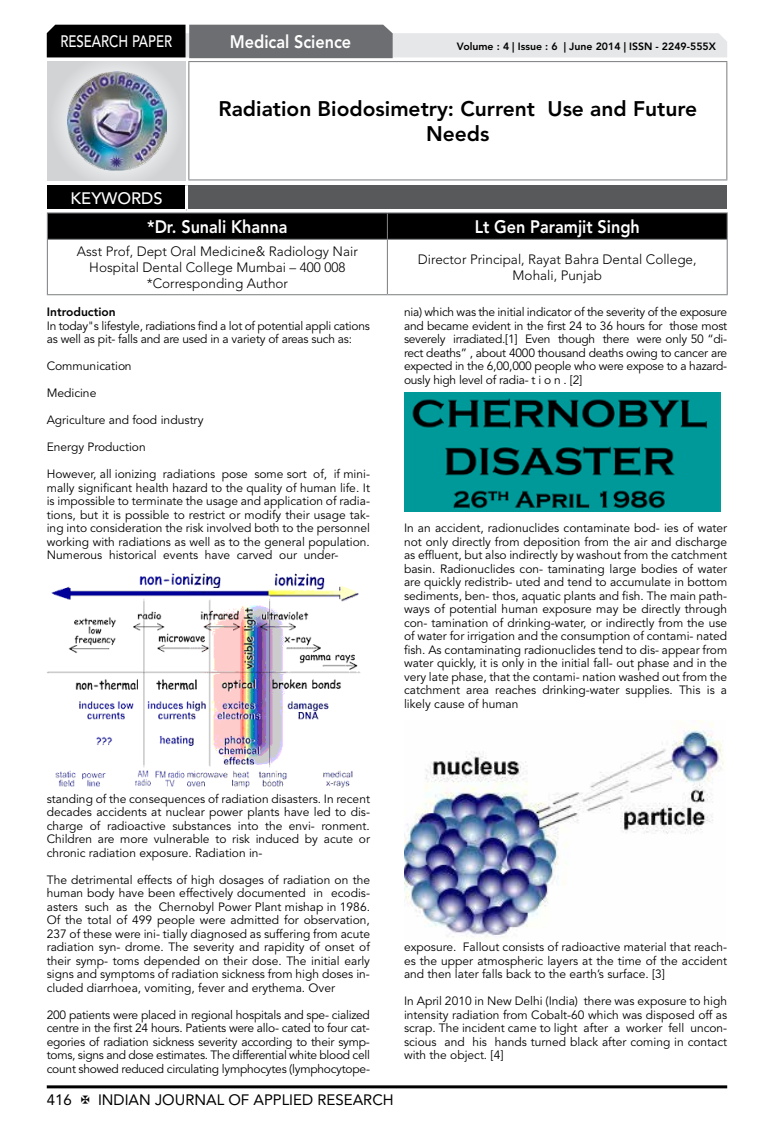
<style>
.page{position:relative;width:774px;height:1136px;background:#fff}
.page>*{position:absolute;margin:0;border:0;box-sizing:border-box;transform-origin:0 0}
.t1{font:800 21px/25.2px "Avenir LT Std";color:#000;text-align:center}
.t2{font:800 18px "Avenir LT Std";color:#fff;scale:.9 1}
.t3{font:500 16.5px "Avenir LT Std";color:#fff;scale:.8 1}
.t4{font:500 16.5px "Avenir LT Std";color:#fff}
.t5{font:15px "Avenir LT Std";color:#000}
.t6{font:300 13.5px/16.2px "Avenir LT Std";color:#000;text-align:center}
.t7{font:12px/13.5px "Avenir LT Std";color:#000;text-align:justify}
.t8{font:12px/13.5px "Avenir LT Std";letter-spacing:-.02em;color:#000}
.t9{font:800 12px "Avenir LT Std";color:#000}
.t10{font:800 10.5px "Avenir LT Std";color:#000}
</style>
<div class="page">
<hr style="left:47px;top:1085px;width:680px;height:3px;background:#000">
<div style="left:48px;top:62px;width:137px;height:118px;background:linear-gradient(to right,#d9dadb,#d9dadb)"></div>
<img style="left:68px;top:71px;width:99px;height:100px">
<svg style="left:47px;top:25px;width:680px;height:33px;background:#979899"></svg>
<hr style="left:188px;top:61px;width:539px;height:1px;background:#808285">
<hr style="left:188px;top:62px;width:1px;height:117px;background:#808285">
<hr style="left:726px;top:62px;width:1px;height:117px;background:#808285">
<hr style="left:188px;top:179px;width:539px;height:1px;background:#808285">
<hr style="left:47px;top:212px;width:340px;height:1px;background:#808285">
<hr style="left:387px;top:212px;width:341px;height:1px;background:#808285">
<svg style="left:47px;top:213px;width:681px;height:26px;background:#030404"></svg>
<hr style="left:47px;top:239px;width:340px;height:1px;background:#808285">
<hr style="left:47px;top:240px;width:1px;height:54px;background:#808285">
<hr style="left:387px;top:239px;width:341px;height:1px;background:#808285">
<hr style="left:387px;top:240px;width:1px;height:54px;background:#808285">
<hr style="left:727px;top:240px;width:1px;height:54px;background:#808285">
<hr style="left:47px;top:294px;width:340px;height:1px;background:#808285">
<hr style="left:387px;top:294px;width:341px;height:1px;background:#808285">
<div style="left:47px;top:185px;width:139px;height:25px;background:#000"></div>
<div style="left:186px;top:185px;width:541px;height:25px;background:#58595b"></div>
<hr style="left:185px;top:185px;width:3px;height:24px;background:#fff">
<hr style="left:47px;top:209px;width:139px;height:3px;background:#fff">
<hr style="left:186px;top:209px;width:541px;height:3px;background:#fff">
<img style="left:47px;top:573px;width:314px;height:215px">
<img style="left:404px;top:392px;width:316px;height:119px">
<img style="left:404px;top:720px;width:320px;height:218px">
<h3 class="t3" style="left:60px;top:32px;width:139px">RESEARCH PAPER</h3>
<h3 class="t4" style="left:71px;top:189px;width:94px">KEYWORDS</h3>
<h2 class="t2" style="left:230px;top:31px;width:136px">Medical Science</h2>
<p class="t10" style="left:457px;top:41px;width:261px">Volume : 4 | Issue : 6 | June 2014 | ISSN - 2249-555X</p>
<h1 class="t1" style="left:218px;top:96px;width:480px">Radiation Biodosimetry: Current Use and Future<br>Needs</h1>
<h2 class="t2" style="left:147px;top:216px;width:158px">*Dr. Sunali Khanna</h2>
<h2 class="t2" style="left:475px;top:216px;width:185px">Lt Gen Paramjit Singh</h2>
<p class="t6" style="left:77px;top:243px;width:282px">Asst Prof, Dept Oral Medicine&amp; Radiology Nair<br>Hospital Dental College Mumbai – 400 008 *Corresponding Author</p>
<p class="t6" style="left:418px;top:251px;width:280px">Director Principal, Rayat Bahra Dental College,<br>Mohali, Punjab</p>
<p class="t9" style="left:47px;top:305px;width:70px">Introduction</p>
<p class="t8" style="left:47px;top:319px;width:325px">In today"s lifestyle, radiations find a lot of potential appli cations as well as pit- falls and are used in a variety of areas such as:</p>
<p class="t7" style="left:47px;top:359px;width:86px">Communication</p>
<p class="t7" style="left:47px;top:386px;width:51px">Medicine</p>
<p class="t7" style="left:47px;top:413px;width:158px">Agriculture and food industry</p>
<p class="t7" style="left:47px;top:440px;width:100px">Energy Production</p>
<p class="t7" style="left:47px;top:467px;width:325px">However, all ionizing radiations pose some sort of, if mini&shy;mally significant health hazard to the quality of human life. It is impossible to terminate the usage and application of radia&shy;tions, but it is possible to restrict or modify their usage tak&shy;ing into consideration the risk involved both to the personnel working with radiations as well as to the general population.<br>Numerous historical events have carved our under-</p>
<p class="t7" style="left:404px;top:305px;width:325px">nia) which was the initial indicator of the severity of the exposure and became evident in the first 24 to 36 hours for those most severely irradiated.[1] Even though there were only 50 “di&shy;rect deaths” , about 4000 thousand deaths owing to cancer are expected in the 6,00,000 people who were expose to a hazard&shy;ously high level of radia- t i o n . [2]</p>
<p class="t7" style="left:404px;top:521px;width:325px">In an accident, radionuclides contaminate bod- ies of water not only directly from deposition from the air and discharge as effluent, but also indirectly by washout from the catchment basin. Radionuclides con- taminating large bodies of water are quickly redistrib- uted and tend to accumulate in bottom sediments, ben- thos, aquatic plants and fish. The main path&shy;ways of potential human exposure may be directly through con- tamination of drinking-water, or indirectly from the use of water for irrigation and the consumption of contami- nated fish. As contaminating radionuclides tend to dis- appear from water quickly, it is only in the initial fall- out phase and in the very late phase, that the contami- nation washed out from the catchment area reaches drinking-water supplies. This is a likely cause of human</p>
<p class="t7" style="left:47px;top:791px;width:325px">standing of the consequences of radiation disasters. In recent decades accidents at nuclear power plants have led to dis&shy;charge of radioactive substances into the envi- ronment.<br>Children are more vulnerable to risk induced by acute or chronic radiation exposure. Radiation in-</p>
<p class="t7" style="left:47px;top:872px;width:325px">The detrimental effects of high dosages of radiation on the human body have been effectively documented in ecodis&shy;asters such as the Chernobyl Power Plant mishap in 1986.<br>Of the total of 499 people were admitted for observation, 237 of these were ini- tially diagnosed as suffering from acute radiation syn- drome. The severity and rapidity of onset of their symp- toms depended on their dose. The initial early signs and symptoms of radiation sickness from high doses in&shy;cluded diarrhoea, vomiting, fever and erythema. Over</p>
<p class="t7" style="left:47px;top:1007px;width:325px">200 patients were placed in regional hospitals and spe- cialized centre in the first 24 hours. Patients were allo- cated to four cat&shy;egories of radiation sickness severity according to their symp&shy;toms, signs and dose estimates. The differential white blood cell count showed reduced circulating lymphocytes (lymphocytope-</p>
<p class="t5" style="left:47px;top:1090px;width:27px">416</p>
<p class="t5" style="left:98px;top:1090px;width:297px">INDIAN JOURNAL OF APPLIED RESEARCH</p>
<p class="t7" style="left:404px;top:940px;width:325px">exposure. Fallout consists of radioactive material that reach&shy;es the upper atmospheric layers at the time of the accident and then later falls back to the earth’s surface. [3]</p>
<p class="t7" style="left:404px;top:994px;width:325px">In April 2010 in New Delhi (India) there was exposure to high intensity radiation from Cobalt-60 which was disposed off as scrap. The incident came to light after a worker fell uncon&shy;scious and his hands turned black after coming in contact with the object. [4]</p>
</div>
